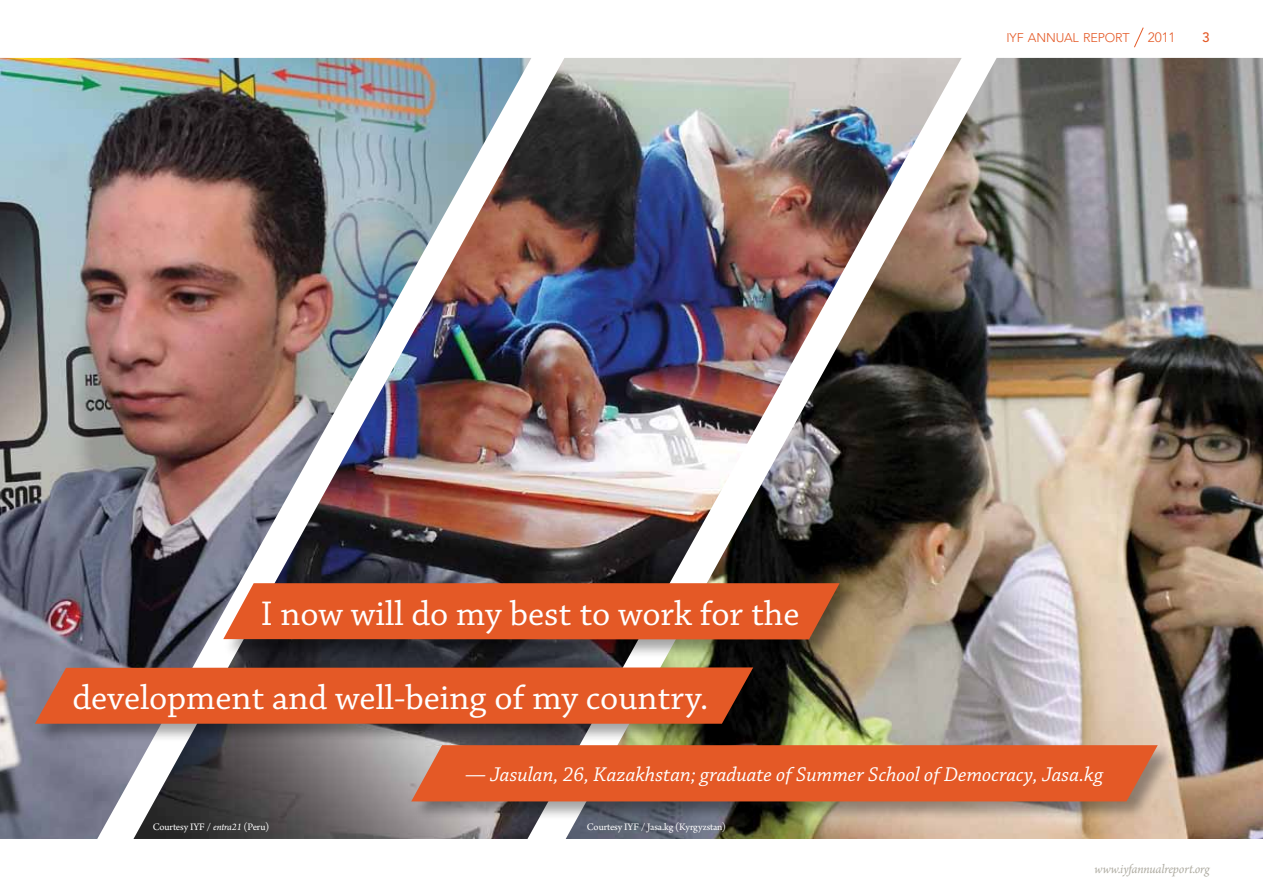
<style>
.page{position:relative;width:1263px;height:893px;background:#fff}
.page>*{position:absolute;margin:0;border:0;box-sizing:border-box;transform-origin:0 0}
.t1{font:36px "Chaparral Pro";color:#fff}
.t2{font:italic 21px "Chaparral Pro";color:#fff}
.t3{font:italic 13.5px "Arno Pro";letter-spacing:-.015em;color:#b0ada3}
.t4{font:300 13.5px "Avenir";color:#e45926}
.t5{font:500 13.5px "Avenir";color:#e45926}
.t6{font:300 12.6px "Avenir";letter-spacing:-.015em;color:#e45926}
.t7{font:10.5px "Arno Pro";letter-spacing:-.01em;color:#fff}
.s1{font-style:italic}
</style>
<div class="page">
<svg style="left:1134px;top:27px;width:10px;height:21px"></svg>
<img style="left:0;top:58px;width:133px;height:781px">
<img style="left:133px;top:58px;width:433px;height:781px">
<img style="left:566px;top:58px;width:697px;height:781px">
<div style="left:223px;top:582px;width:634px;height:77px;background:#000;opacity:.35"></div>
<div style="left:223px;top:583px;width:616px;height:56px;background:#e45926"></div>
<div style="left:35px;top:666px;width:736px;height:77px;background:#000;opacity:.35"></div>
<svg style="left:35px;top:667px;width:718px;height:57px;background:#da5828"></svg>
<div style="left:411px;top:744px;width:764px;height:77px;background:#000;opacity:.35"></div>
<div style="left:411px;top:745px;width:747px;height:56px;background:#e45926"></div>
<p class="t6" style="left:1006px;top:30px;width:125px">IYF ANNUAL REPORT</p>
<p class="t4" style="left:1148px;top:29px;width:29px">2011</p>
<p class="t5" style="left:1202px;top:29px;width:9px">3</p>
<p class="t1" style="left:261px;top:593px;width:540px">I now will do my best to work for the</p>
<p class="t1" style="left:72px;top:677px;width:638px">development and well-being of my country.</p>
<p class="t2" style="left:465px;top:763px;width:639px">— Jasulan, 26, Kazakhstan; graduate of Summer School of Democracy, Jasa.kg</p>
<p class="t7" style="left:153px;top:821px;width:118px">Courtesy IYF / <span class="s1">entra21</span> (Peru)</p>
<p class="t7" style="left:587px;top:821px;width:141px">Courtesy IYF / Jasa.kg (Kyrgyzstan)</p>
<p class="t3" style="left:1094px;top:861px;width:117px">www.iyfannualreport.org</p>
</div>
